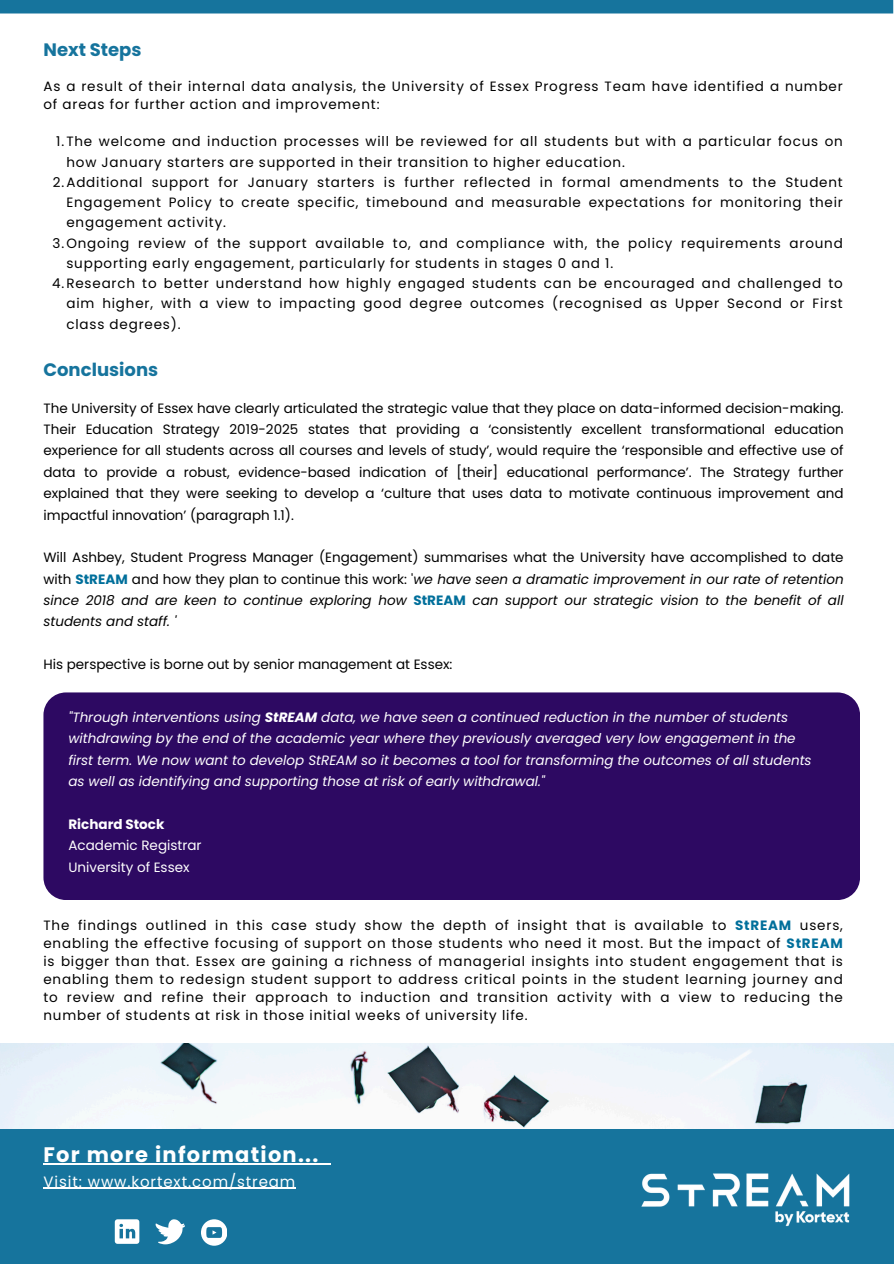
<style>
.page{position:relative;width:894px;height:1264px;background:#fff}
.page>*{position:absolute;margin:0;border:0;box-sizing:border-box;transform-origin:0 0}
.t1{font:700 21px "Poppins";letter-spacing:.06em;color:#fff}
.t2{font:700 18px "Poppins";color:#16749d}
.t3{font:15px "Poppins";letter-spacing:.06em;color:#fff}
.t4{font:13.5px/18px "Poppins";letter-spacing:.06em;color:#000;text-align:justify}
.t5{font:italic 13.5px/21.3px "Poppins";color:#fff}
.t6{font:italic 13.5px/21.3px "Poppins";color:#000;text-align:justify}
.t7{font:13.5px "Poppins";color:#000}
.t8{font:13.5px "Poppins";color:#fff}
.t9{font:700 13.5px "Poppins";color:#fff}
.s1{font-style:normal}
.s2{font-weight:700;font-style:normal;color:#006f9b}
.s3{font-weight:700}
.s4{font-weight:700;color:#006f9b}
</style>
<div class="page">
<div style="left:0;top:0;width:893px;height:14px;background:#16749d"></div>
<img style="left:0;top:1043px;width:893px;height:86px">
<div style="left:0;top:1129px;width:893px;height:134px;background:#16749d"></div>
<hr style="left:43px;top:1163px;width:276px;height:1px;background:#fff">
<svg style="left:319px;top:1163px;width:12px;height:1px"></svg>
<hr style="left:43px;top:1187px;width:253px;height:1px;background:#fff">
<svg style="left:155px;top:1219px;width:30px;height:24px"></svg>
<svg style="left:115px;top:1219px;width:24px;height:24px"></svg>
<svg style="left:201px;top:1219px;width:26px;height:26px"></svg>
<img style="left:641px;top:1173px;width:209px;height:54px">
<div style="left:43px;top:692px;width:816px;height:208px;background:#2d0962;border-radius:23px"></div>
<p class="t2" style="left:43px;top:37px;width:100px">Next Steps</p>
<p class="t4" style="left:43px;top:77px;width:800px">As a result of their internal data analysis, the University of Essex Progress Team have identified a number of areas for further action and improvement:</p>
<p class="t4" style="left:66px;top:131px;width:777px;line-height:20.2px;text-indent:-10px">1.The welcome and induction processes will be reviewed for all students but with a particular focus on how January starters are supported in their transition to higher education.</p>
<p class="t4" style="left:66px;top:172px;width:777px;line-height:20.2px;text-indent:-14px">2.Additional support for January starters is further reflected in formal amendments to the Student Engagement Policy to create specific, timebound and measurable expectations for monitoring their engagement activity.</p>
<p class="t4" style="left:66px;top:233px;width:777px;line-height:20.2px;text-indent:-14px">3.Ongoing review of the support available to, and compliance with, the policy requirements around supporting early engagement, particularly for students in stages 0 and 1.</p>
<p class="t4" style="left:66px;top:273px;width:777px;line-height:20.2px;text-indent:-14px">4.Research to better understand how highly engaged students can be encouraged and challenged to aim higher, with a view to impacting good degree outcomes (recognised as Upper Second or First class degrees).</p>
<p class="t2" style="left:43px;top:357px;width:116px">Conclusions</p>
<p class="t4" style="left:43px;top:397px;width:801px;line-height:21.3px">The University of Essex have clearly articulated the strategic value that they place on data-informed decision-making.<br>Their Education Strategy 2019-2025 states that providing a ‘consistently excellent transformational education experience for all students across all courses and levels of study’, would require the ‘responsible and effective use of data to provide a robust, evidence-based indication of [their] educational performance’. The Strategy further explained that they were seeking to develop a ‘culture that uses data to motivate continuous improvement and impactful innovation’ (paragraph 1.1).</p>
<p class="t6" style="left:43px;top:547px;width:801px"><span class="s1">Will Ashbey, Student Progress Manager (Engagement) summarises what the University have accomplished to date with</span> <span class="s2">StREAM</span> <span class="s1">and how they plan to continue this work: '</span>we have seen a dramatic improvement in our rate of retention since 2018 and are keen to continue exploring how <span class="s2">StREAM</span> can support our strategic vision to the benefit of all students and staff. '</p>
<p class="t7" style="left:43px;top:655px;width:410px">His perspective is borne out by senior management at Essex:</p>
<p class="t5" style="left:68px;top:706px;width:744px">"Through interventions using <span class="s3">StREAM</span> data, we have seen a continued reduction in the number of students withdrawing by the end of the academic year where they previously averaged very low engagement in the first term. We now want to develop StREAM so it becomes a tool for transforming the outcomes of all students as well as identifying and supporting those at risk of early withdrawal."</p>
<p class="t9" style="left:68px;top:814px;width:97px">Richard Stock</p>
<p class="t8" style="left:68px;top:836px;width:135px">Academic Registrar</p>
<p class="t8" style="left:68px;top:857px;width:123px">University of Essex</p>
<p class="t4" style="left:43px;top:916px;width:800px">The findings outlined in this case study show the depth of insight that is available to <span class="s4">StREAM</span> users, enabling the effective focusing of support on those students who need it most. But the impact of <span class="s4">StREAM </span>is bigger than that. Essex are gaining a richness of managerial insights into student engagement that is enabling them to redesign student support to address critical points in the student learning journey and to review and refine their approach to induction and transition activity with a view to reducing the number of students at risk in those initial weeks of university life.</p>
<p class="t1" style="left:43px;top:1139px;width:276px">For more information...</p>
<p class="t3" style="left:43px;top:1170px;width:253px">Visit: www.kortext.com/stream</p>
</div>
